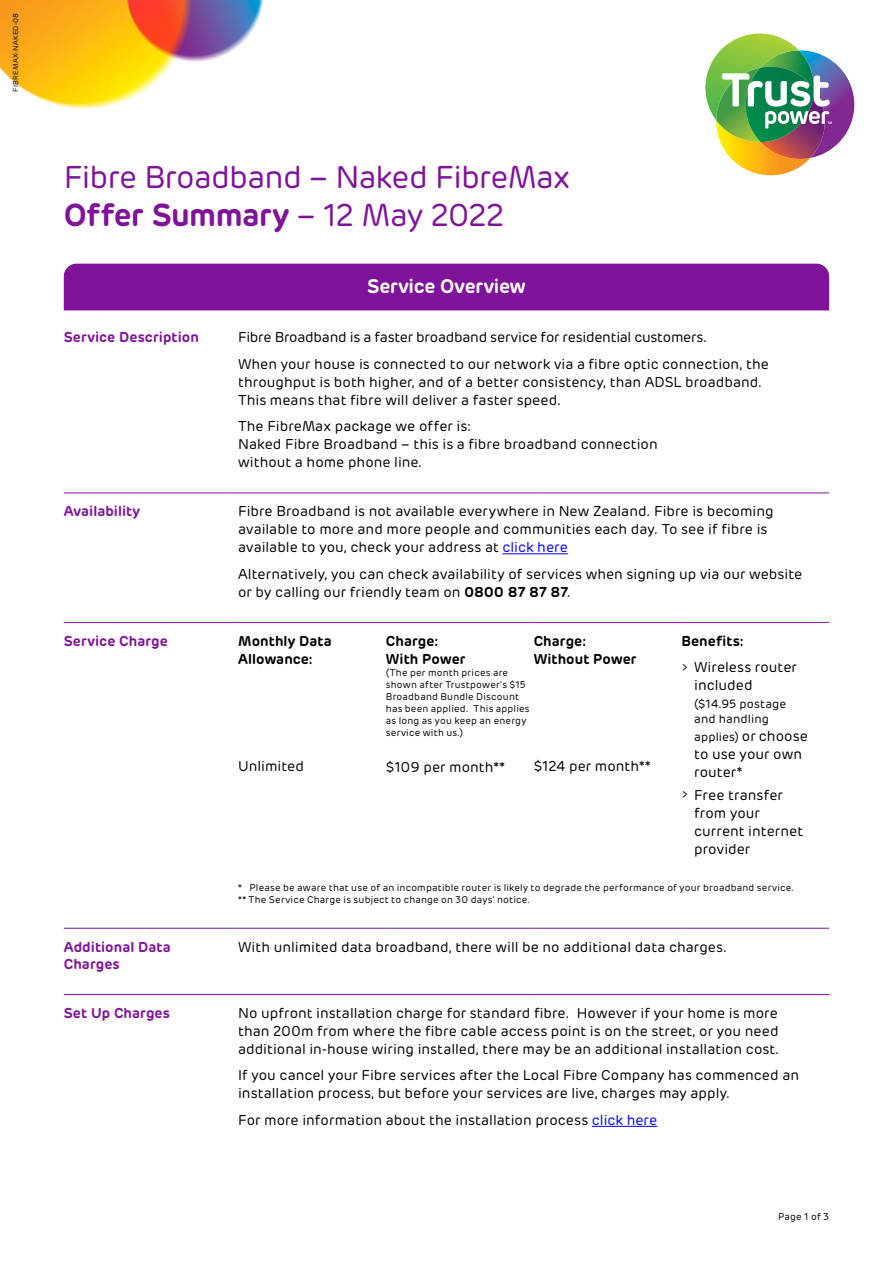
<style>
.page{position:relative;width:893px;height:1263px;background:#fff}
.page>*{position:absolute;margin:0;border:0;box-sizing:border-box;transform-origin:0 0}
.t1{font:31.5px/37.5px "Rubrik";letter-spacing:-.025em;color:#7f1399}
.t2{font:600 19.5px "Rubrik";letter-spacing:-.015em;color:#fff}
.t3{font:14.25px/18px "Rubrik";letter-spacing:.005em;color:#000}
.t4{font:600 14.25px/17.2px "Rubrik";letter-spacing:.005em;color:#7f1399}
.t5{font:600 14.25px/18px "Rubrik";letter-spacing:.005em;color:#000}
.t6{font:12px/15px "Rubrik";letter-spacing:.01em;color:#000}
.t7{font:9.75px/12px "Rubrik";letter-spacing:.02em;color:#000}
.t8{font:7.2px "Rubrik";letter-spacing:.03em;color:#000}
.s1{font-weight:600}
.s2{color:#00f}
.s3{font-size:10.5px}
.s4{font-size:14.25px}
</style>
<div class="page">
<img style="left:213px;top:0;width:50px;height:59px">
<img style="left:0;top:0;width:213px;height:109px">
<svg style="left:705px;top:33px;width:150px;height:143px"></svg>
<div style="left:64px;top:264px;width:765px;height:46px;background:#7f1399"></div>
<hr style="left:64px;top:492px;width:174px;height:1px;background:#7f1399">
<hr style="left:238px;top:492px;width:148px;height:1px;background:#7f1399">
<hr style="left:386px;top:492px;width:148px;height:1px;background:#7f1399">
<hr style="left:534px;top:492px;width:147px;height:1px;background:#7f1399">
<hr style="left:681px;top:492px;width:148px;height:1px;background:#7f1399">
<hr style="left:64px;top:928px;width:174px;height:1px;background:#7f1399">
<hr style="left:238px;top:928px;width:148px;height:1px;background:#7f1399">
<hr style="left:386px;top:928px;width:148px;height:1px;background:#7f1399">
<hr style="left:534px;top:928px;width:147px;height:1px;background:#7f1399">
<hr style="left:681px;top:928px;width:148px;height:1px;background:#7f1399">
<hr style="left:64px;top:994px;width:174px;height:1px;background:#7f1399">
<hr style="left:238px;top:994px;width:148px;height:1px;background:#7f1399">
<hr style="left:386px;top:994px;width:148px;height:1px;background:#7f1399">
<hr style="left:534px;top:994px;width:147px;height:1px;background:#7f1399">
<hr style="left:681px;top:994px;width:148px;height:1px;background:#7f1399">
<hr style="left:64px;top:622px;width:174px;height:1px;background:#7f1399">
<hr style="left:238px;top:622px;width:148px;height:1px;background:#7f1399">
<hr style="left:386px;top:622px;width:148px;height:1px;background:#7f1399">
<hr style="left:534px;top:622px;width:147px;height:1px;background:#7f1399">
<hr style="left:681px;top:622px;width:148px;height:1px;background:#7f1399">
<hr style="left:502px;top:553px;width:66px;height:1px;background:#00f">
<hr style="left:592px;top:1126px;width:65px;height:1px;background:#00f">
<p class="t8" style="left:11px;top:92px;width:80px;rotate:-90deg">FIBREMAX-NAKED-08</p>
<h1 class="t1" style="left:64px;top:159px;width:508px">Fibre Broadband – Naked FibreMax<br><span class="s1">Offer Summary</span> – 12 May 2022</h1>
<h2 class="t2" style="left:367px;top:274px;width:160px">Service Overview</h2>
<p class="t4" style="left:64px;top:329px;width:137px">Service Description</p>
<p class="t3" style="left:238px;top:324px;width:532px;line-height:26.5px">Fibre Broadband is a faster broadband service for residential customers.<br>When your house is connected to our network via a fibre optic connection, the</p>
<p class="t3" style="left:238px;top:373px;width:526px">throughput is both higher, and of a better consistency, than ADSL broadband.<br>This means that fibre will deliver a faster speed.</p>
<p class="t3" style="left:238px;top:418px;width:421px">The FibreMax package we offer is:<br>Naked Fibre Broadband – this is a fibre broadband connection without a home phone line.</p>
<p class="t4" style="left:64px;top:503px;width:78px">Availability</p>
<p class="t3" style="left:238px;top:503px;width:537px">Fibre Broadband is not available everywhere in New Zealand. Fibre is becoming available to more and more people and communities each day. To see if fibre is available to you, check your address at <span class="s2">click here</span></p>
<p class="t3" style="left:238px;top:565px;width:566px">Alternatively, you can check availability of services when signing up via our website or by calling our friendly team on <span class="s1">0800 87 87 87</span>.</p>
<p class="t4" style="left:64px;top:632px;width:106px">Service Charge</p>
<p class="t5" style="left:238px;top:632px;width:95px">Monthly Data<br>Allowance:</p>
<p class="t3" style="left:681px;top:628px;width:117px;line-height:26.5px"><span class="s1">Benefits:<br></span><span class="s3">&gt;</span> Wireless router</p>
<p class="t3" style="left:694px;top:677px;width:60px">included</p>
<p class="t6" style="left:694px;top:697px;width:94px">($14.95 postage and handling</p>
<p class="t6" style="left:694px;top:730px;width:115px">applies) <span class="s4">or choose</span></p>
<p class="t3" style="left:694px;top:746px;width:109px">to use your own router*</p>
<p class="t3" style="left:694px;top:786px;width:111px;text-indent:-13px"><span class="s3">&gt;</span> Free transfer from your current internet provider</p>
<p class="t7" style="left:238px;top:881px;width:557px">* Please be aware that use of an incompatible router is likely to degrade the performance of your broadband service. ** The Service Charge is subject to change on 30 days’ notice.</p>
<p class="t5" style="left:386px;top:632px;width:81px">Charge:<br>With Power</p>
<p class="t7" style="left:386px;top:667px;width:145px">(The per month prices are shown after Trustpower’s $15<br>Broadband Bundle Discount has been applied. This applies as long as you keep an energy service with us.)</p>
<p class="t3" style="left:386px;top:758px;width:121px">$109 per month**</p>
<p class="t5" style="left:534px;top:632px;width:104px">Charge:<br>Without Power</p>
<p class="t3" style="left:534px;top:757px;width:119px">$124 per month**</p>
<p class="t3" style="left:238px;top:757px;width:67px">Unlimited</p>
<p class="t4" style="left:64px;top:938px;width:108px">Additional Data<br>Charges</p>
<p class="t3" style="left:238px;top:938px;width:490px">With unlimited data broadband, there will be no additional data charges.</p>
<p class="t4" style="left:64px;top:1004px;width:108px">Set Up Charges</p>
<p class="t3" style="left:238px;top:1004px;width:543px;text-align:justify">No upfront installation charge for standard fibre. However if your home is more than 200m from where the fibre cable access point is on the street, or you need additional in-house wiring installed, there may be an additional installation cost.</p>
<p class="t3" style="left:238px;top:1067px;width:562px">If you cancel your Fibre services after the Local Fibre Company has commenced an installation process, but before your services are live, charges may apply.</p>
<p class="t3" style="left:238px;top:1111px;width:421px">For more information about the installation process <span class="s2">click here</span></p>
<p class="t7" style="left:778px;top:1211px;width:53px">Page 1 of 3</p>
</div>
